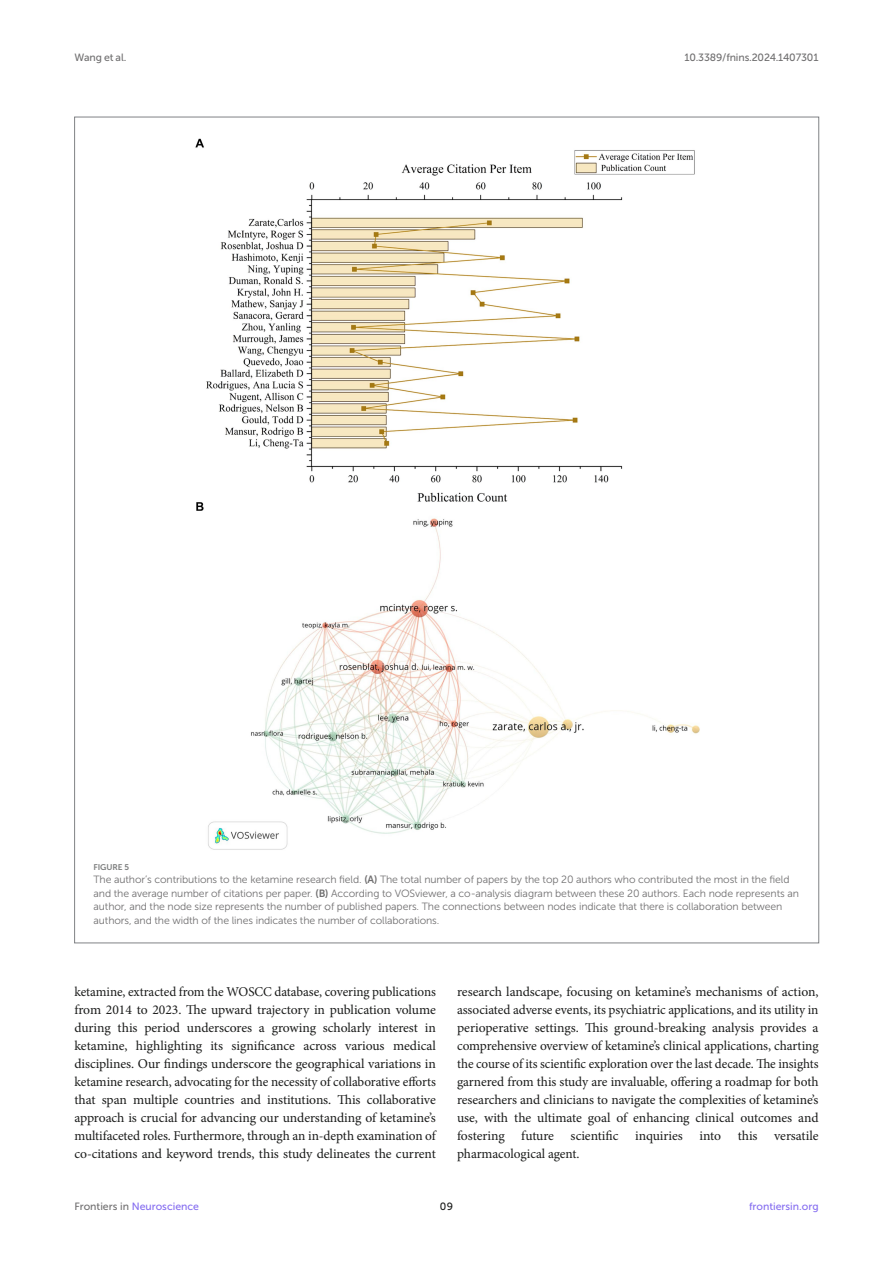
<style>
.page{position:relative;width:893px;height:1263px;background:#fff}
.page>*{position:absolute;margin:0;border:0;box-sizing:border-box;transform-origin:0 0}
.TEXT_FLUSH{font:13.5px/18px "Minion Pro";letter-spacing:-.005em;color:#1b1c1b;text-align:justify}
.FIG_LEG{font:10.5px/13.5px "Museo Sans 300";letter-spacing:-.01em;color:#706f70}
.t1{font:10.5px "Museo Sans 500";color:#856df0}
.t2{font:10.5px "Museo Sans 500";letter-spacing:-.015em;color:#706f70}
.t3{font:10.5px "Museo Sans 500";color:#1b1c1b}
.FIG_HD{font:8.25px "Museo Sans 700";letter-spacing:-.01em;color:#7e7f7f}
.s1{font-family:"Museo Sans 700"}
.s2{color:#706f70}
</style>
<div class="page">
<img style="left:195px;top:138px;width:505px;height:712px">
<p class="t2" style="left:74px;top:51px;width:53px">Wang et al.</p>
<p class="t2" style="left:684px;top:51px;width:136px">10.3389/fnins.2024.1407301</p>
<p class="FIG_HD" style="left:94px;top:862px;width:37px">FIGURE 5</p>
<p class="FIG_LEG" style="left:94px;top:873px;width:707px">The author’s contributions to the ketamine research field. <span class="s1">(A)</span> The total number of papers by the top 20 authors who contributed the most in the field and the average number of citations per paper. <span class="s1">(B)</span> According to VOSviewer, a co-analysis diagram between these 20 authors. Each node represents an author, and the node size represents the number of published papers. The connections between nodes indicate that there is collaboration between authors, and the width of the lines indicates the number of collaborations.</p>
<p class="TEXT_FLUSH" style="left:74px;top:983px;width:363px">ketamine, extracted from the WOSCC database, covering publications from 2014 to 2023. The upward trajectory in publication volume during this period underscores a growing scholarly interest in ketamine, highlighting its significance across various medical disciplines. Our findings underscore the geographical variations in ketamine research, advocating for the necessity of collaborative efforts that span multiple countries and institutions. This collaborative approach is crucial for advancing our understanding of ketamine’s multifaceted roles. Furthermore, through an in-depth examination of co-citations and keyword trends, this study delineates the current</p>
<p class="TEXT_FLUSH" style="left:457px;top:983px;width:363px">research landscape, focusing on ketamine’s mechanisms of action, associated adverse events, its psychiatric applications, and its utility in perioperative settings. This ground-breaking analysis provides a comprehensive overview of ketamine’s clinical applications, charting the course of its scientific exploration over the last decade. The insights garnered from this study are invaluable, offering a roadmap for both researchers and clinicians to navigate the complexities of ketamine’s use, with the ultimate goal of enhancing clinical outcomes and fostering future scientific inquiries into this versatile pharmacological agent.</p>
<p class="t1" style="left:74px;top:1200px;width:126px"><span class="s2">Frontiers in</span> Neuroscience</p>
<p class="t3" style="left:440px;top:1200px;width:15px">09</p>
<p class="t1" style="left:749px;top:1200px;width:71px">frontiersin.org</p>
</div>
